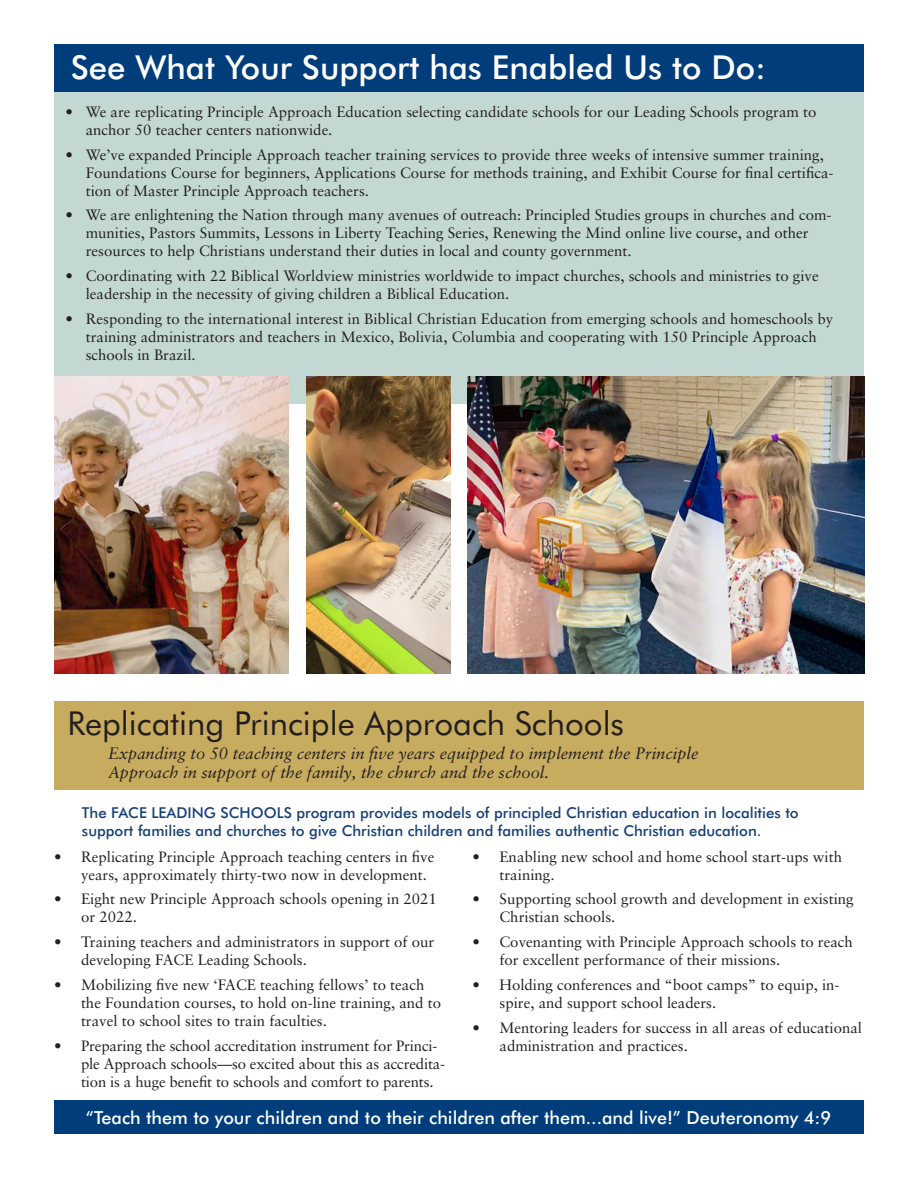
<style>
.page{position:relative;width:918px;height:1188px;background:#fff}
.page>*{position:absolute;margin:0;border:0;box-sizing:border-box;transform-origin:0 0}
.t1{font:500 33px "Futura BT";color:#fff}
.t2{font:33px "Futura BT";color:#231f20}
.t3{font:500 18px "Futura BT";color:#fcfeff}
.t4{font:italic 16.5px/19.5px "Sabon LT Pro";color:#231f20}
.t5{font:15px/18px "Sabon LT Pro";color:#231f20}
.t6{font:500 15px/18px "Futura BT";color:#164077}
</style>
<div class="page">
<div style="left:54px;top:92px;width:810px;height:311px;background:#c3d8d2"></div>
<div style="left:54px;top:44px;width:810px;height:48px;background:#003d7a"></div>
<div style="left:54px;top:701px;width:810px;height:89px;background:#c7ab5f"></div>
<div style="left:54px;top:1100px;width:810px;height:34px;background:#003d7a"></div>
<img style="left:54px;top:376px;width:235px;height:297px">
<img style="left:307px;top:377px;width:143px;height:296px">
<img style="left:468px;top:376px;width:396px;height:297px">
<p class="t1" style="left:71px;top:47px;width:697px">See What Your Support has Enabled Us to Do:</p>
<p class="t5" style="left:86px;top:102px;width:732px;text-indent:-20px">• We are replicating Principle Approach Education selecting candidate schools for our Leading Schools program to anchor 50 teacher centers nationwide.</p>
<p class="t5" style="left:86px;top:145px;width:749px;text-indent:-20px">• We’ve expanded Principle Approach teacher training services to provide three weeks of intensive summer training,<br>Foundations Course for beginners, Applications Course for methods training, and Exhibit Course for final certifica&shy;tion of Master Principle Approach teachers.</p>
<p class="t5" style="left:86px;top:206px;width:747px;text-indent:-20px">• We are enlightening the Nation through many avenues of outreach: Principled Studies groups in churches and com&shy;munities, Pastors Summits, Lessons in Liberty Teaching Series, Renewing the Mind online live course, and other resources to help Christians understand their duties in local and county government.</p>
<p class="t5" style="left:86px;top:266px;width:735px;text-indent:-20px">• Coordinating with 22 Biblical Worldview ministries worldwide to impact churches, schools and ministries to give leadership in the necessity of giving children a Biblical Education.</p>
<p class="t5" style="left:86px;top:309px;width:749px;text-indent:-20px">• Responding to the international interest in Biblical Christian Education from emerging schools and homeschools by training administrators and teachers in Mexico, Bolivia, Columbia and cooperating with 150 Principle Approach schools in Brazil.</p>
<p class="t2" style="left:68px;top:703px;width:558px">Replicating Principle Approach Schools</p>
<p class="t4" style="left:108px;top:743px;width:592px">Expanding to 50 teaching centers in five years equipped to implement the Principle<br>Approach in support of the family, the church and the school.</p>
<p class="t6" style="left:82px;top:804px;width:718px">The FACE LEADING SCHOOLS program provides models of principled Christian education in localities to support families and churches to give Christian children and families authentic Christian education.</p>
<p class="t5" style="left:81px;top:847px;width:355px;text-indent:-27px">• Replicating Principle Approach teaching centers in five years, approximately thirty-two now in development.</p>
<p class="t5" style="left:81px;top:890px;width:357px;text-indent:-27px">• Eight new Principle Approach schools opening in 2021 or 2022.</p>
<p class="t5" style="left:81px;top:933px;width:355px;text-indent:-27px">• Training teachers and administrators in support of our developing FACE Leading Schools.</p>
<p class="t5" style="left:81px;top:975px;width:362px;text-indent:-27px">• Mobilizing five new ‘FACE teaching fellows’ to teach the Foundation courses, to hold on-line training, and to travel to school sites to train faculties.</p>
<p class="t5" style="left:81px;top:1036px;width:366px;text-indent:-27px">• Preparing the school accreditation instrument for Princi&shy;ple Approach schools—so excited about this as accredita&shy;tion is a huge benefit to schools and comfort to parents.</p>
<p class="t5" style="left:500px;top:847px;width:344px;text-indent:-27px">• Enabling new school and home school start-ups with training.</p>
<p class="t5" style="left:500px;top:890px;width:356px;text-indent:-27px">• Supporting school growth and development in existing<br>Christian schools.</p>
<p class="t5" style="left:500px;top:933px;width:355px;text-indent:-27px">• Covenanting with Principle Approach schools to reach for excellent performance of their missions.</p>
<p class="t5" style="left:500px;top:975px;width:342px;text-indent:-27px">• Holding conferences and “boot camps” to equip, in&shy;spire, and support school leaders.</p>
<p class="t5" style="left:500px;top:1018px;width:364px;text-indent:-27px">• Mentoring leaders for success in all areas of educational administration and practices.</p>
<p class="t3" style="left:86px;top:1107px;width:747px">“Teach them to your children and to their children after them...and live!” Deuteronomy 4:9</p>
</div>
